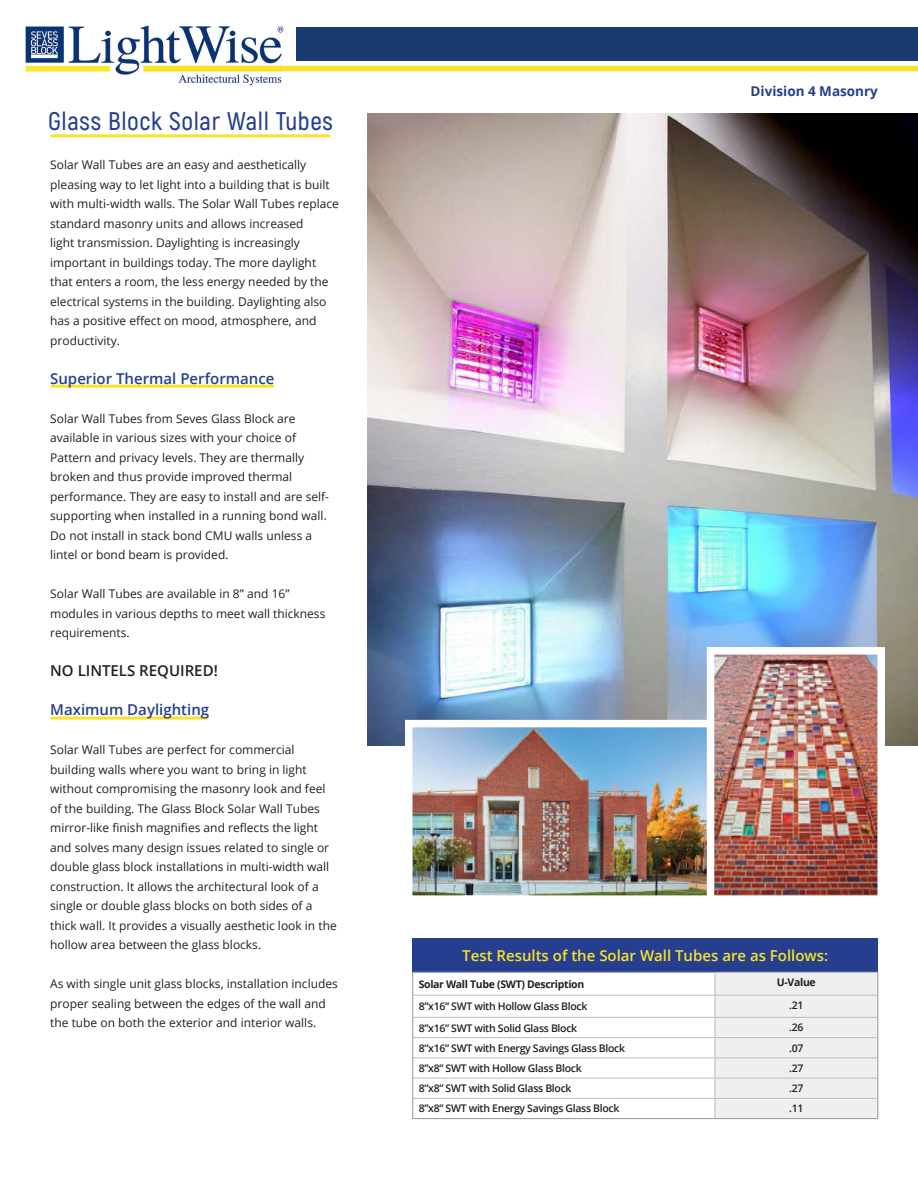
<style>
.page{position:relative;width:918px;height:1188px;background:#fff}
.page>*{position:absolute;margin:0;border:0;box-sizing:border-box;transform-origin:0 0}
.t1{font:600 25.5px "Akrobat";letter-spacing:.025em;color:#253f8e}
.t2{font:600 15px "Open Sans";color:#253f8e}
.t3{font:600 15px "Open Sans";color:#fae229}
.t4{font:600 15px "Open Sans";color:#231f20}
.t5{font:700 13.5px "Open Sans";color:#253f8e}
.t6{font:12px/19.5px "Open Sans";color:#231f20}
.t7{font:600 10.5px "Open Sans";letter-spacing:-.03em;color:#231f20}
.t8{font:700 10.5px "Open Sans";letter-spacing:-.03em;color:#231f20}
</style>
<div class="page">
<hr style="left:52px;top:385px;width:221px;height:3px;background:#fae229">
<hr style="left:52px;top:717px;width:155px;height:3px;background:#fae229">
<img style="left:25px;top:25px;width:261px;height:61px">
<hr style="left:52px;top:134px;width:277px;height:3px;background:#fae229">
<img style="left:367px;top:113px;width:551px;height:632px">
<div style="left:413px;top:938px;width:465px;height:34px;background:#253f8e"></div>
<hr style="left:412px;top:972px;width:303px;height:1px;background:#bcbdc0">
<hr style="left:413px;top:995px;width:302px;height:1px;background:#bcbdc0">
<hr style="left:413px;top:1017px;width:302px;height:1px;background:#bcbdc0">
<hr style="left:413px;top:1037px;width:302px;height:1px;background:#bcbdc0">
<hr style="left:413px;top:1057px;width:302px;height:1px;background:#bcbdc0">
<hr style="left:413px;top:1078px;width:302px;height:1px;background:#bcbdc0">
<hr style="left:413px;top:1098px;width:302px;height:1px;background:#bcbdc0">
<svg style="left:412px;top:973px;width:1px;height:145px"></svg>
<svg style="left:715px;top:972px;width:164px;height:147px"></svg>
<hr style="left:412px;top:1118px;width:303px;height:1px;background:#939598">
<hr style="left:715px;top:1118px;width:163px;height:1px;background:#939598">
<img style="left:414px;top:729px;width:292px;height:165px">
<div style="left:405px;top:720px;width:310px;height:183px;border:8px solid #fff"></div>
<img style="left:716px;top:656px;width:160px;height:238px">
<div style="left:707px;top:647px;width:178px;height:256px;border:8px solid #fff"></div>
<div style="left:296px;top:27px;width:622px;height:34px;background:#1a3b6e"></div>
<div style="left:144px;top:66px;width:774px;height:5px;background:#fae229"></div>
<p class="t1" style="left:48px;top:106px;width:286px">Glass Block Solar Wall Tubes</p>
<p class="t6" style="left:50px;top:155px;width:290px">Solar Wall Tubes are an easy and aesthetically pleasing way to let light into a building that is built with multi-width walls. The Solar Wall Tubes replace standard masonry units and allows increased<br>light transmission. Daylighting is increasingly important in buildings today. The more daylight that enters a room, the less energy needed by the electrical systems in the building. Daylighting also has a positive effect on mood, atmosphere, and productivity.</p>
<p class="t2" style="left:50px;top:368px;width:226px">Superior Thermal Performance</p>
<p class="t6" style="left:50px;top:408px;width:280px">Solar Wall Tubes from Seves Glass Block are available in various sizes with your choice of Pattern and privacy levels. They are thermally broken and thus provide improved thermal performance. They are easy to install and are self&shy;supporting when installed in a running bond wall.<br>Do not install in stack bond CMU walls unless a lintel or bond beam is provided.</p>
<p class="t6" style="left:50px;top:584px;width:277px">Solar Wall Tubes are available in 8” and 16” modules in various depths to meet wall thickness requirements.</p>
<p class="t4" style="left:50px;top:660px;width:169px">NO LINTELS REQUIRED!</p>
<p class="t2" style="left:50px;top:699px;width:161px">Maximum Daylighting</p>
<p class="t6" style="left:50px;top:740px;width:288px">Solar Wall Tubes are perfect for commercial building walls where you want to bring in light without compromising the masonry look and feel of the building. The Glass Block Solar Wall Tubes mirror-like finish magnifies and reflects the light and solves many design issues related to single or double glass block installations in multi-width wall construction. It allows the architectural look of a single or double glass blocks on both sides of a thick wall. It provides a visually aesthetic look in the hollow area between the glass blocks.</p>
<p class="t6" style="left:50px;top:974px;width:289px">As with single unit glass blocks, installation includes proper sealing between the edges of the wall and the tube on both the exterior and interior walls.</p>
<p class="t5" style="left:751px;top:81px;width:129px">Division 4 Masonry</p>
<p class="t3" style="left:462px;top:945px;width:368px">Test Results of the Solar Wall Tubes are as Follows:</p>
<p class="t8" style="left:419px;top:977px;width:167px">Solar Wall Tube (SWT) Description</p>
<p class="t8" style="left:777px;top:975px;width:40px">U-Value</p>
<p class="t7" style="left:419px;top:999px;width:170px">8”x16” SWT with Hollow Glass Block</p>
<p class="t7" style="left:789px;top:998px;width:16px">.21</p>
<p class="t7" style="left:419px;top:1020px;width:160px">8”x16” SWT with Solid Glass Block</p>
<p class="t7" style="left:789px;top:1020px;width:16px">.26</p>
<p class="t7" style="left:419px;top:1041px;width:208px">8”x16” SWT with Energy Savings Glass Block</p>
<p class="t7" style="left:789px;top:1041px;width:16px">.07</p>
<p class="t7" style="left:419px;top:1061px;width:165px">8”x8” SWT with Hollow Glass Block</p>
<p class="t7" style="left:789px;top:1061px;width:16px">.27</p>
<p class="t7" style="left:419px;top:1081px;width:154px">8”x8” SWT with Solid Glass Block</p>
<p class="t7" style="left:789px;top:1081px;width:16px">.27</p>
<p class="t7" style="left:419px;top:1101px;width:202px">8”x8” SWT with Energy Savings Glass Block</p>
<p class="t7" style="left:789px;top:1101px;width:16px">.11</p>
</div>
